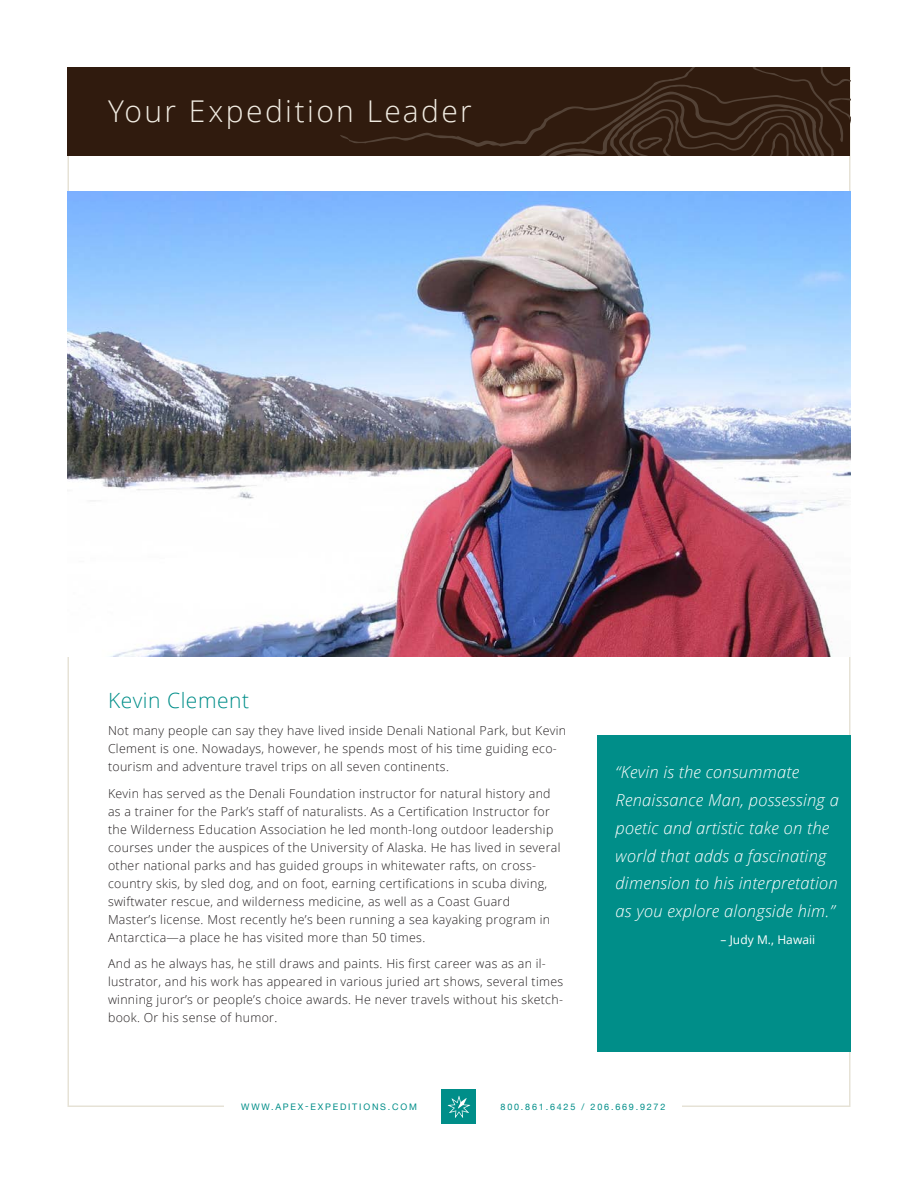
<style>
.page{position:relative;width:918px;height:1188px;background:#fff}
.page>*{position:absolute;margin:0;border:0;box-sizing:border-box;transform-origin:0 0}
.t1{font:300 30px "Open Sans";letter-spacing:.08em;color:#f1ece2}
.t2{font:300 21px "Open Sans";letter-spacing:.025em;color:#008e89}
.t3{font:italic 300 16.5px/27.8px "Open Sans";letter-spacing:.015em;color:#fff}
.t4{font:300 12.3px/18px "Open Sans";letter-spacing:.025em;color:#231f20}
.t5{font:12px "Open Sans";letter-spacing:.005em;color:#fff}
.t6{font:9px "Helvetica Neue";letter-spacing:.2em;color:#008e89}
</style>
<div class="page">
<div style="left:442px;top:1090px;width:34px;height:34px;background:#008e89"></div>
<svg style="left:448px;top:1096px;width:22px;height:22px"></svg>
<div style="left:68px;top:68px;width:782px;height:88px;background:#301b0e"></div>
<svg style="left:340px;top:68px;width:510px;height:88px"></svg>
<img style="left:68px;top:191px;width:782px;height:466px">
<div style="left:597px;top:735px;width:253px;height:317px;background:#008e89"></div>
<p class="t1" style="left:108px;top:91px;width:365px">Your Expedition Leader</p>
<p class="t2" style="left:108px;top:686px;width:143px">Kevin Clement</p>
<p class="t4" style="left:108px;top:721px;width:460px">Not many people can say they have lived inside Denali National Park, but Kevin<br>Clement is one. Nowadays, however, he spends most of his time guiding eco&shy;tourism and adventure travel trips on all seven continents.</p>
<p class="t4" style="left:108px;top:784px;width:454px">Kevin has served as the Denali Foundation instructor for natural history and as a trainer for the Park’s staff of naturalists. As a Certification Instructor for the Wilderness Education Association he led month-long outdoor leadership courses under the auspices of the University of Alaska. He has lived in several other national parks and has guided groups in whitewater rafts, on cross&shy;country skis, by sled dog, and on foot, earning certifications in scuba diving, swiftwater rescue, and wilderness medicine, as well as a Coast Guard Master’s license. Most recently he’s been running a sea kayaking program in Antarctica—a place he has visited more than 50 times.</p>
<p class="t4" style="left:108px;top:955px;width:457px">And as he always has, he still draws and paints. His first career was as an il&shy;lustrator, and his work has appeared in various juried art shows, several times winning juror’s or people’s choice awards. He never travels without his sketch&shy;book. Or his sense of humor.</p>
<p class="t3" style="left:616px;top:758px;width:225px">“Kevin is the consummate<br>Renaissance Man, possessing a poetic and artistic take on the world that adds a fascinating dimension to his interpretation as you explore alongside him.”</p>
<p class="t5" style="left:720px;top:932px;width:96px">– Judy M., Hawaii</p>
<p class="t6" style="left:241px;top:1100px;width:177px">WWW.APEX-EXPEDITIONS.COM</p>
<p class="t6" style="left:501px;top:1100px;width:166px">800.861.6425 / 206.669.9272</p>
</div>
